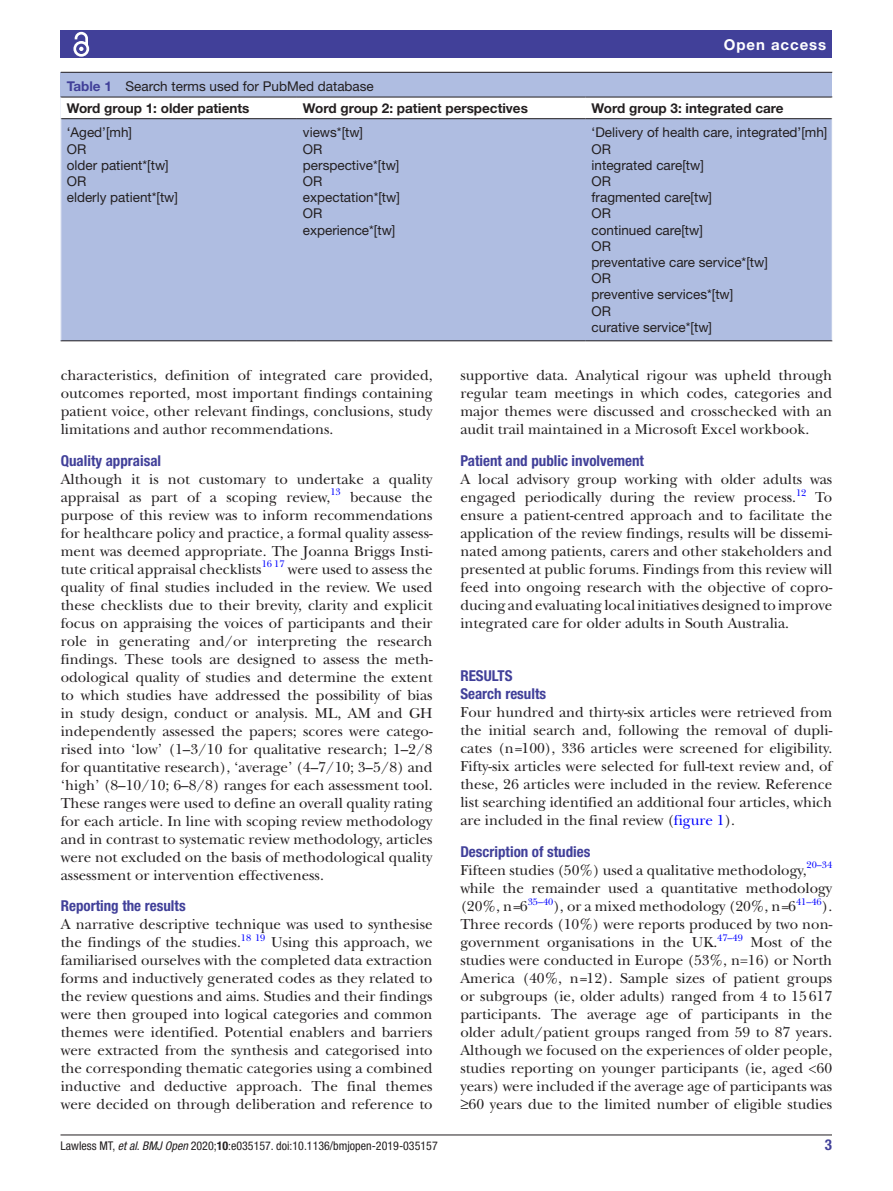
<style>
.page{position:relative;width:893px;height:1191px;background:#fff}
.page>*{position:absolute;margin:0;border:0;box-sizing:border-box;transform-origin:0 0}
.t1{font:15px/18px "New Baskerville";color:#231f20;text-align:justify}
.t2{font:700 condensed 15px/18px "Helvetica Neue LT Std";color:#414099}
.t3{font:700 15px "Helvetica Neue LT Std";letter-spacing:.065em;color:#fff}
.t4{font:13.5px/16.2px "Helvetica Neue LT Std";color:#231f20}
.t5{font:700 13.5px "Helvetica Neue LT Std";color:#231f20}
.t6{font:condensed 12px "Helvetica Neue LT Std";color:#231f20}
.t7{font:9.9px "New Baskerville";color:#00f}
.s1{font-weight:700;color:#414099}
.s2{font-weight:700}
.s3{font-style:italic}
.s4{color:#00f}
</style>
<div class="page">
<hr style="left:61px;top:1134px;width:771px;height:1px;background:#231f20">
<div style="left:61px;top:31px;width:771px;height:27px;background:#414099"></div>
<svg style="left:73px;top:31px;width:17px;height:26px"></svg>
<div style="left:61px;top:73px;width:771px;height:268px;background:#afbde1"></div>
<hr style="left:61px;top:72px;width:771px;height:1px;background:#231f20">
<svg style="left:61px;top:119px;width:771px;height:221px"></svg>
<hr style="left:61px;top:340px;width:236px;height:1px;background:#231f20">
<hr style="left:297px;top:340px;width:289px;height:1px;background:#231f20">
<hr style="left:586px;top:340px;width:246px;height:1px;background:#231f20">
<svg style="left:60px;top:97px;width:773px;height:22px;background:#f0f0f1"></svg>
<p class="t3" style="left:724px;top:35px;width:104px">Open access</p>
<p class="t4" style="left:67px;top:75px;width:309px;line-height:22px"><span class="s1">Table 1</span> Search terms used for PubMed database<br><span class="s2">Word group 1: older patients</span></p>
<p class="t5" style="left:303px;top:99px;width:227px">Word group 2: patient perspectives</p>
<p class="t5" style="left:592px;top:99px;width:194px">Word group 3: integrated care</p>
<p class="t4" style="left:67px;top:124px;width:113px">‘Aged’[mh]<br>OR<br>older patient*[tw]<br>OR<br>elderly patient*[tw]</p>
<p class="t4" style="left:303px;top:124px;width:98px">views*[tw]<br>OR perspective*[tw]<br>OR expectation*[tw]<br>OR experience*[tw]</p>
<p class="t4" style="left:592px;top:124px;width:237px">‘Delivery of health care, integrated’[mh]<br>OR<br>integrated care[tw]<br>OR<br>fragmented care[tw]<br>OR<br>continued care[tw]<br>OR<br>preventative care service*[tw]<br>OR<br>preventive services*[tw]<br>OR<br>curative service*[tw]</p>
<p class="t1" style="left:61px;top:366px;width:373px">characteristics, definition of integrated care provided, outcomes reported, most important findings containing patient voice, other relevant findings, conclusions, study limitations and author recommendations.</p>
<p class="t2" style="left:61px;top:451px;width:102px">Quality appraisal</p>
<p class="t1" style="left:61px;top:470px;width:373px">Although it is not customary to undertake a quality appraisal as part of a scoping review,</p>
<p class="t1" style="left:460px;top:366px;width:373px">supportive data. Analytical rigour was upheld through regular team meetings in which codes, categories and major themes were discussed and crosschecked with an audit trail maintained in a Microsoft Excel workbook.</p>
<p class="t2" style="left:460px;top:452px;width:185px">Patient and public involvement</p>
<p class="t1" style="left:460px;top:470px;width:373px">A local advisory group working with older adults was engaged periodically during the review process.<sup>12</sup></p>
<p class="t7" style="left:330px;top:486px;width:12px">13</p>
<p class="t1" style="left:61px;top:488px;width:373px;text-indent:289px">because the purpose of this review was to inform recommendations for healthcare policy and practice, a formal quality assess&shy;ment was deemed appropriate. The Joanna Briggs Insti&shy;tute critical appraisal checklists</p>
<p class="t1" style="left:460px;top:488px;width:373px;text-indent:355px">To ensure a patient-centred approach and to facilitate the application of the review findings, results will be dissemi&shy;nated among patients, carers and other stakeholders and presented at public forums. Findings from this review will feed into ongoing research with the objective of copro&shy;ducing and evaluating local initiatives designed to improve integrated care for older adults in South Australia.</p>
<p class="t2" style="left:460px;top:666px;width:87px">Results<br>Search results</p>
<p class="t1" style="left:460px;top:703px;width:373px">Four hundred and thirty-six articles were retrieved from the initial search and, following the removal of dupli&shy;cates (n<span class="s3">=</span>100), 336 articles were screened for eligibility.<br>Fifty-six articles were selected for full-text review and, of these, 26 articles were included in the review. Reference list searching identified an additional four articles, which are included in the final review (<span class="s4">figure 1</span>).</p>
<p class="t2" style="left:460px;top:842px;width:132px">Description of studies</p>
<p class="t1" style="left:460px;top:861px;width:373px">Fifteen studies (50%) used a qualitative methodology,<sup>20–34 </sup>while the remainder used a quantitative methodology (20%, n<span class="s3">=</span>6</p>
<p class="t7" style="left:262px;top:558px;width:24px">16 17</p>
<p class="t1" style="left:61px;top:560px;width:373px;text-indent:227px">were used to assess the quality of final studies included in the review. We used these checklists due to their brevity, clarity and explicit focus on appraising the voices of participants and their role in generating and/or interpreting the research findings. These tools are designed to assess the meth&shy;odological quality of studies and determine the extent to which studies have addressed the possibility of bias in study design, conduct or analysis. ML, AM and GH independently assessed the papers; scores were catego&shy;rised into ‘low’ (1–3/10 for qualitative research; 1–2/8 for quantitative research), ‘average’ (4–7/10; 3–5/8) and ‘high’ (8–10/10; 6–8/8) ranges for each assessment tool.<br>These ranges were used to define an overall quality rating for each article. In line with scoping review methodology and in contrast to systematic review methodology, articles were not excluded on the basis of methodological quality assessment or intervention effectiveness.</p>
<p class="t2" style="left:61px;top:896px;width:126px">Reporting the results</p>
<p class="t1" style="left:61px;top:915px;width:373px">A narrative descriptive technique was used to synthesise the findings of the studies.</p>
<p class="t7" style="left:528px;top:895px;width:27px">35–40</p>
<p class="t1" style="left:553px;top:897px;width:244px">), or a mixed methodology (20%, n<span class="s3">=</span>6</p>
<p class="t7" style="left:796px;top:895px;width:27px">41–46</p>
<p class="t1" style="left:460px;top:897px;width:373px;text-indent:361px">).<br>Three records (10%) were reports produced by two non&shy;government organisations in the UK.</p>
<p class="t7" style="left:717px;top:931px;width:27px">47–49</p>
<p class="t1" style="left:460px;top:933px;width:373px;text-indent:290px">Most of the studies were conducted in Europe (53%, n=16) or North America (40%, n<span class="s3">=</span>12). Sample sizes of patient groups or subgroups (ie, older adults) ranged from 4 to 15617 participants. The average age of participants in the older adult/patient groups ranged from 59 to 87 years.<br>Although we focused on the experiences of older people, studies reporting on younger participants (ie, aged &lt;60 years) were included if the average age of participants was ≥60 years due to the limited number of eligible studies</p>
<p class="t7" style="left:241px;top:931px;width:26px">18 19</p>
<p class="t1" style="left:61px;top:933px;width:373px;text-indent:210px">Using this approach, we familiarised ourselves with the completed data extraction forms and inductively generated codes as they related to the review questions and aims. Studies and their findings were then grouped into logical categories and common themes were identified. Potential enablers and barriers were extracted from the synthesis and categorised into the corresponding thematic categories using a combined inductive and deductive approach. The final themes were decided on through deliberation and reference to</p>
<p class="t6" style="left:61px;top:1138px;width:379px">Lawless MT, <span class="s3">et al</span>. <span class="s3">BMJ Open</span> 2020;<span class="s2">10</span>:e035157. doi:10.1136/bmjopen-2019-035157</p>
<p class="t2" style="left:825px;top:1135px;width:9px">3</p>
</div>
